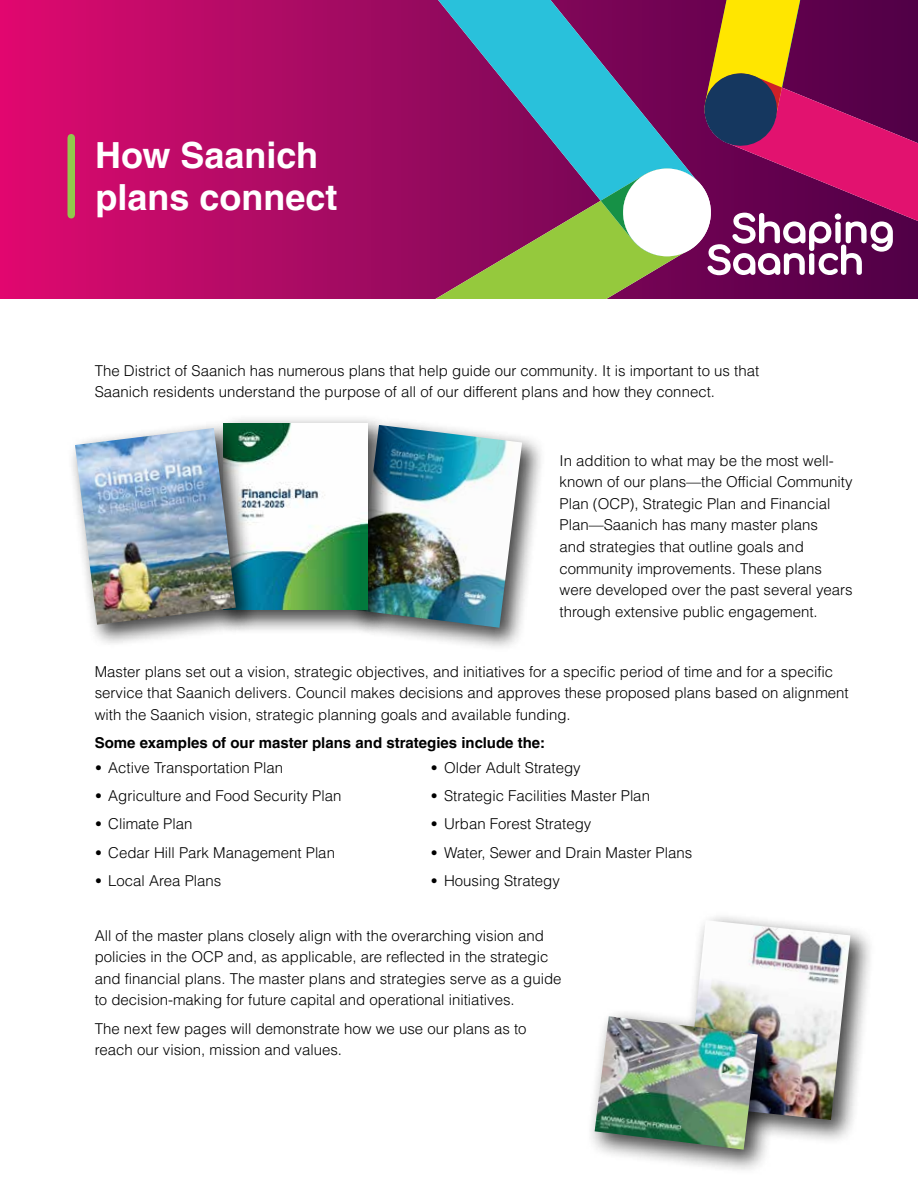
<style>
.page{position:relative;width:918px;height:1188px;background:#fff}
.page>*{position:absolute;margin:0;border:0;box-sizing:border-box;transform-origin:0 0}
.t1{font:700 36px/42px "Helvetica LT Pro";color:#fff}
.t2{font:300 15px/21.6px "Helvetica LT Pro";color:#000}
.t3{font:700 15px "Helvetica LT Pro";color:#000}
.s1{font-family:"Arial";font-weight:900}
</style>
<div class="page">
<svg style="left:0;top:0;width:380px;height:299px;background:#bd0a67"></svg>
<div style="left:68px;top:138px;width:7px;height:77px;background:#91c84c"></div>
<svg style="left:380px;top:0;width:538px;height:299px;background:#81456d"></svg>
<div style="left:677px;top:911px;width:199px;height:234px;background:#000;opacity:.73"></div>
<img style="left:686px;top:920px;width:164px;height:200px">
<div style="left:586px;top:1008px;width:198px;height:168px;background:#000;opacity:.73"></div>
<img style="left:595px;top:1016px;width:163px;height:134px">
<div style="left:348px;top:417px;width:199px;height:235px;background:#000;opacity:.73"></div>
<img style="left:393px;top:425px;width:129px;height:203px">
<div style="left:214px;top:414px;width:179px;height:221px;background:#000;opacity:.73"></div>
<img style="left:260px;top:423px;width:108px;height:187px">
<div style="left:67px;top:420px;width:193px;height:229px;background:#000;opacity:.73"></div>
<img style="left:75px;top:428px;width:161px;height:197px">
<h1 class="t1" style="left:95px;top:135px;width:244px">How Saanich plans connect</h1>
<p class="t2" style="left:95px;top:360px;width:666px">The District of Saanich has numerous plans that help guide our community. It is important to us that<br>Saanich residents understand the purpose of all of our different plans and how they connect.</p>
<p class="t2" style="left:560px;top:449px;width:295px">In addition to what may be the most well&shy;known of our plans—the Official Community Plan (OCP), Strategic Plan and Financial Plan—Saanich has many master plans<br>and strategies that outline goals and community improvements. These plans were developed over the past several years through extensive public engagement.</p>
<p class="t2" style="left:95px;top:661px;width:755px">Master plans set out a vision, strategic objectives, and initiatives for a specific period of time and for a specific service that Saanich delivers. Council makes decisions and approves these proposed plans based on alignment with the Saanich vision, strategic planning goals and available funding.</p>
<p class="t3" style="left:95px;top:734px;width:452px">Some examples of our master plans and strategies include the:</p>
<p class="t2" style="left:95px;top:756px;width:190px"><span class="s1">•</span> Active Transportation Plan</p>
<p class="t2" style="left:95px;top:785px;width:248px"><span class="s1">•</span> Agriculture and Food Security Plan</p>
<p class="t2" style="left:95px;top:813px;width:99px"><span class="s1">•</span> Climate Plan</p>
<p class="t2" style="left:95px;top:842px;width:242px"><span class="s1">•</span> Cedar Hill Park Management Plan</p>
<p class="t2" style="left:95px;top:870px;width:128px"><span class="s1">•</span> Local Area Plans</p>
<p class="t2" style="left:431px;top:756px;width:152px"><span class="s1">•</span> Older Adult Strategy</p>
<p class="t2" style="left:431px;top:785px;width:221px"><span class="s1">•</span> Strategic Facilities Master Plan</p>
<p class="t2" style="left:431px;top:813px;width:162px"><span class="s1">•</span> Urban Forest Strategy</p>
<p class="t2" style="left:431px;top:842px;width:263px"><span class="s1">•</span> Water, Sewer and Drain Master Plans</p>
<p class="t2" style="left:431px;top:870px;width:131px"><span class="s1">•</span> Housing Strategy</p>
<p class="t2" style="left:95px;top:924px;width:468px">All of the master plans closely align with the overarching vision and policies in the OCP and, as applicable, are reflected in the strategic and financial plans. The master plans and strategies serve as a guide to decision-making for future capital and operational initiatives.</p>
<p class="t2" style="left:95px;top:1018px;width:433px">The next few pages will demonstrate how we use our plans as to reach our vision, mission and values.</p>
</div>
